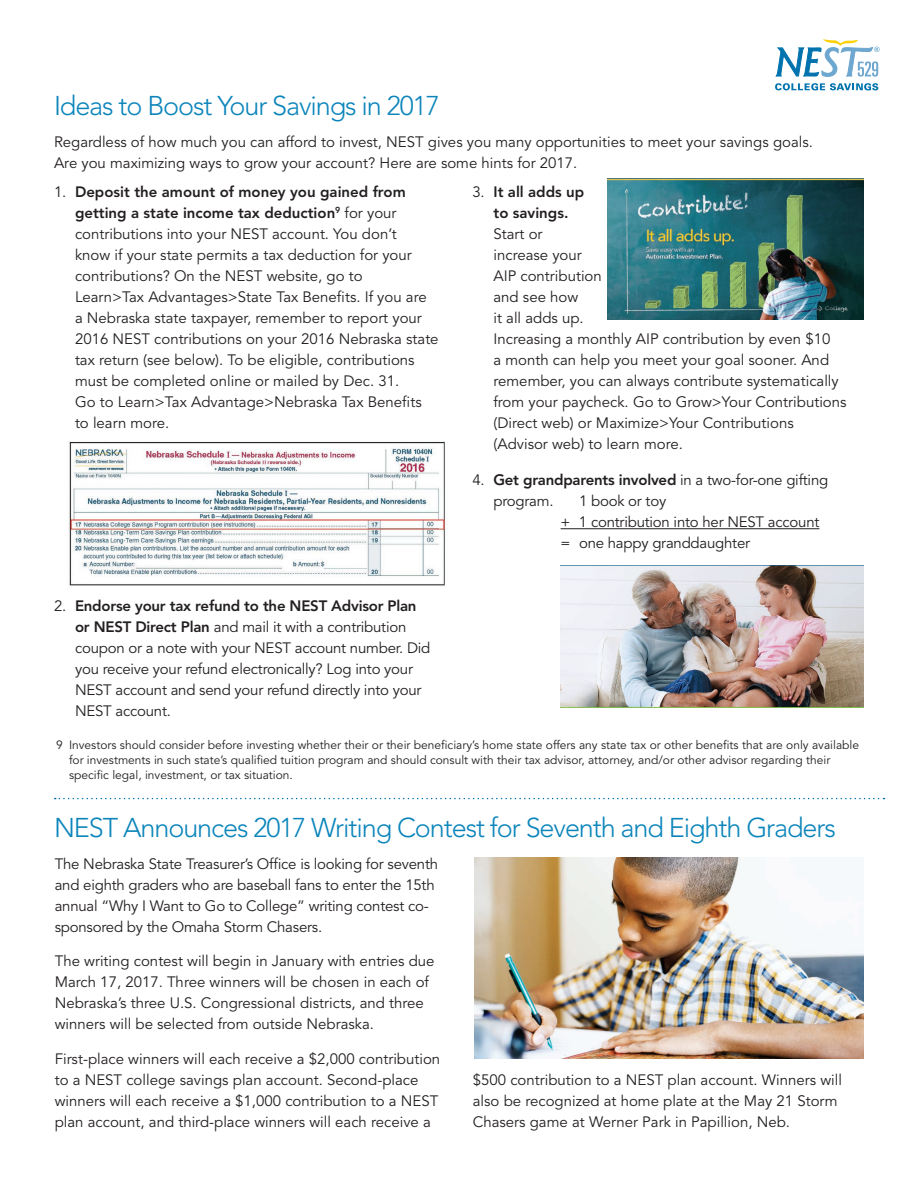
<style>
.page{position:relative;width:918px;height:1188px;background:#fff}
.page>*{position:absolute;margin:0;border:0;box-sizing:border-box;transform-origin:0 0}
.t1{font:300 27px "Avenir";letter-spacing:-.04em;color:#0c85bb}
.t2{font:15px/21px "Avenir";color:#231f20}
.t3{font:12px/15px "Avenir";color:#231f20}
.s1{font-weight:800}
</style>
<div class="page">
<hr style="left:561px;top:528px;width:258px;height:1px;background:#231f20">
<svg style="left:775px;top:83px;width:103px;height:7px"></svg>
<svg style="left:775px;top:39px;width:105px;height:38px"></svg>
<svg style="left:55px;top:798px;width:830px;height:1px"></svg>
<img style="left:68px;top:441px;width:378px;height:145px">
<img style="left:474px;top:857px;width:390px;height:201px">
<img style="left:607px;top:178px;width:257px;height:142px">
<img style="left:560px;top:566px;width:304px;height:141px">
<p class="t1" style="left:54px;top:90px;width:387px">Ideas to Boost Your Savings in 2017</p>
<p class="t2" style="left:54px;top:132px;width:761px">Regardless of how much you can afford to invest, NEST gives you many opportunities to meet your savings goals.<br>Are you maximizing ways to grow your account? Here are some hints for 2017.</p>
<p class="t2" style="left:75px;top:182px;width:365px;text-indent:-21px">1. <span class="s1">Deposit the amount of money you gained from getting a state income tax deduction</span><sup>9</sup> for your contributions into your NEST account. You don’t<br>know if your state permits a tax deduction for your contributions? On the NEST website, go to<br>Learn&gt;Tax Advantages&gt;State Tax Benefits. If you are<br>a Nebraska state taxpayer, remember to report your 2016 NEST contributions on your 2016 Nebraska state tax return (see below). To be eligible, contributions must be completed online or mailed by Dec. 31.<br>Go to Learn&gt;Tax Advantage&gt;Nebraska Tax Benefits to learn more.</p>
<p class="t2" style="left:75px;top:596px;width:357px;text-indent:-21px">2. <span class="s1">Endorse your tax refund to the NEST Advisor Plan or NEST Direct Plan</span> and mail it with a contribution coupon or a note with your NEST account number. Did you receive your refund electronically? Log into your NEST account and send your refund directly into your NEST account.</p>
<p class="t2" style="left:494px;top:182px;width:355px;text-indent:-21px">3. <span class="s1">It all adds up<br>to savings.<br></span>Start or<br>increase your<br>AIP contribution<br>and see how<br>it all adds up.<br>Increasing a monthly AIP contribution by even $10<br>a month can help you meet your goal sooner. And remember, you can always contribute systematically from your paycheck. Go to Grow&gt;Your Contributions (Direct web) or Maximize&gt;Your Contributions (Advisor web) to learn more.</p>
<p class="t2" style="left:494px;top:470px;width:336px;text-indent:-21px">4. <span class="s1">Get grandparents involved</span> in a two-for-one gifting program.</p>
<p class="t2" style="left:561px;top:491px;width:260px;text-indent:18px">1 book or toy<br>+ 1 contribution into her NEST account = one happy granddaughter</p>
<p class="t3" style="left:69px;top:737px;width:792px;text-indent:-13px">9 Investors should consider before investing whether their or their beneficiary’s home state offers any state tax or other benefits that are only available for investments in such state’s qualified tuition program and should consult with their tax advisor, attorney, and/or other advisor regarding their specific legal, investment, or tax situation.</p>
<p class="t1" style="left:54px;top:812px;width:783px">NEST Announces 2017 Writing Contest for Seventh and Eighth Graders</p>
<p class="t2" style="left:55px;top:853px;width:385px">The Nebraska State Treasurer’s Office is looking for seventh and eighth graders who are baseball fans to enter the 15th annual “Why I Want to Go to College” writing contest co&shy;sponsored by the Omaha Storm Chasers.</p>
<p class="t2" style="left:55px;top:951px;width:381px">The writing contest will begin in January with entries due March 17, 2017. Three winners will be chosen in each of Nebraska’s three U.S. Congressional districts, and three winners will be selected from outside Nebraska.</p>
<p class="t2" style="left:55px;top:1048px;width:387px">First-place winners will each receive a $2,000 contribution to a NEST college savings plan account. Second-place winners will each receive a $1,000 contribution to a NEST plan account, and third-place winners will each receive a</p>
<p class="t2" style="left:473px;top:1069px;width:371px">$500 contribution to a NEST plan account. Winners will also be recognized at home plate at the May 21 Storm<br>Chasers game at Werner Park in Papillion, Neb.</p>
</div>
